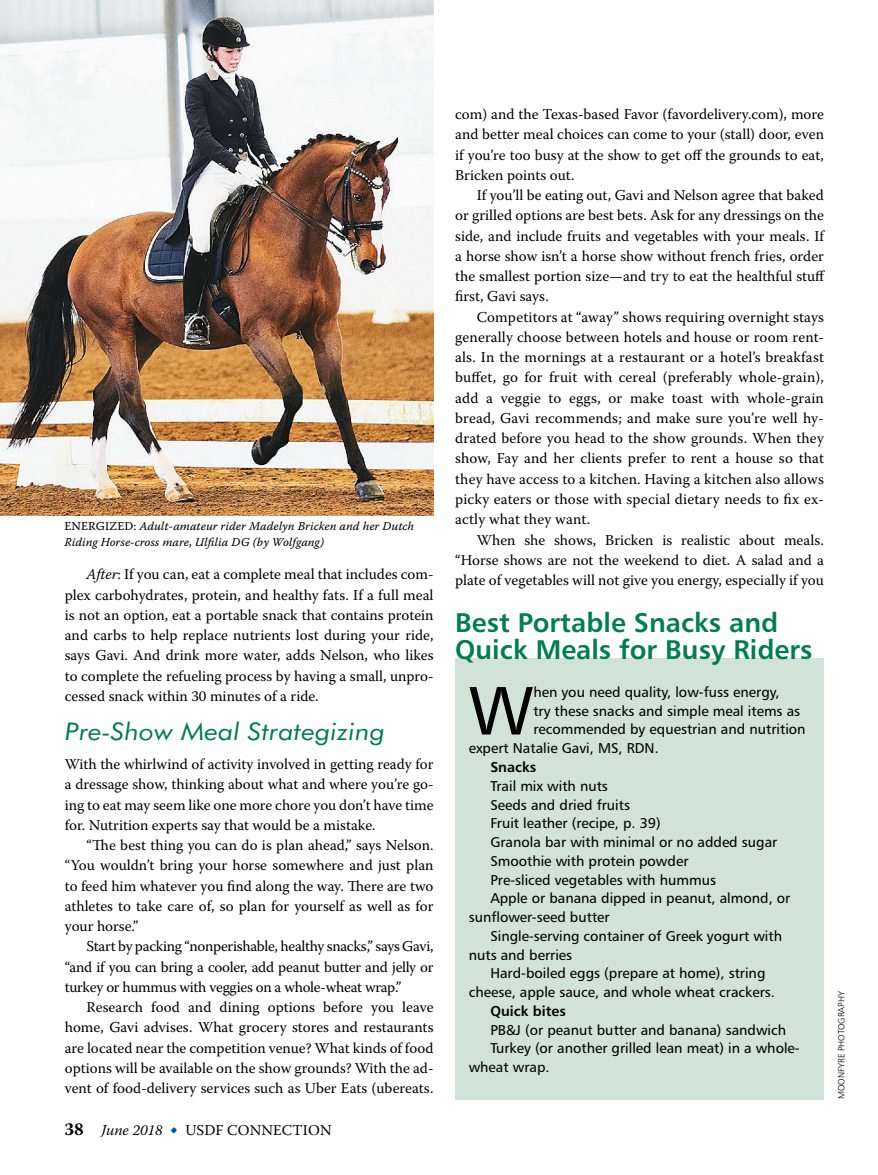
<style>
.page{position:relative;width:878px;height:1175px;background:#fff}
.page>*{position:absolute;margin:0;border:0;box-sizing:border-box;transform-origin:0 0}
.t1{font:68.25px "Humanist 777 BT Roman B";color:#000}
.t2{font:27px/27px "Humanist 777 BT Bold B";color:#007d53}
.t3{font:italic 24.3px "Futura BT";color:#007d53;scale:1.11 1}
.t4{font:15px/20.2px "Warnock Pro";color:#000;text-align:justify}
.t5{font:15px "Warnock Pro";letter-spacing:-.02em;color:#000}
.t6{font:14.25px "Humanist 777 BT Roman B";color:#000}
.t7{font:14.25px "Humanist 777 BT Bold B";color:#000}
.t8{font:12px/16.5px "Warnock Pro It Capt";color:#000}
.t9{font:9px "Humanist 777 BT Light B";color:#000}
.s1{font-family:"Warnock Pro Capt"}
.s2{font-style:italic}
.s3{font-weight:700;font-size:18px}
.s4{font-size:21px;color:#00599e}
</style>
<div class="page">
<img style="left:0;top:0;width:433px;height:515px">
<div style="left:455px;top:658px;width:369px;height:441px;background:#d1e3d9"></div>
<p class="t8" style="left:64px;top:518px;width:351px"><span class="s1">ENERGIZED:</span> Adult-amateur rider Madelyn Bricken and her Dutch<br>Riding Horse-cross mare, Ulfilia DG (by Wolfgang)</p>
<p class="t4" style="left:65px;top:565px;width:370px;text-indent:22px"><span class="s2">After</span>: if you can, eat a complete meal that includes com&shy;plex carbohydrates, protein, and healthy fats. if a full meal is not an option, eat a portable snack that contains protein and carbs to help replace nutrients lost during your ride, says Gavi. and drink more water, adds Nelson, who likes to complete the refueling process by having a small, unpro&shy;cessed snack within 30 minutes of a ride.</p>
<p class="t3" style="left:65px;top:716px;width:290px">Pre-Show Meal Strategizing</p>
<p class="t4" style="left:65px;top:755px;width:370px">With the whirlwind of activity involved in getting ready for</p>
<p class="t4" style="left:65px;top:775px;width:370px">a dressage show, thinking about what and where you’re go-</p>
<p class="t4" style="left:65px;top:796px;width:370px">ing to eat may seem like one more chore you don’t have time</p>
<p class="t4" style="left:65px;top:816px;width:312px">for. Nutrition experts say that would be a mistake.</p>
<p class="t4" style="left:86px;top:836px;width:348px">“The best thing you can do is plan ahead,” says Nelson.</p>
<p class="t4" style="left:65px;top:856px;width:370px">“you wouldn’t bring your horse somewhere and just plan</p>
<p class="t4" style="left:65px;top:877px;width:370px">to feed him whatever you find along the way. There are two</p>
<p class="t4" style="left:65px;top:897px;width:370px">athletes to take care of, so plan for yourself as well as for</p>
<p class="t4" style="left:65px;top:917px;width:75px">your horse.”</p>
<p class="t5" style="left:86px;top:940px;width:348px">Start by packing “nonperishable, healthy snacks,” says Gavi,</p>
<p class="t5" style="left:65px;top:961px;width:370px">“and if you can bring a cooler, add peanut butter and jelly or</p>
<p class="t5" style="left:65px;top:981px;width:338px">turkey or hummus with veggies on a whole-wheat wrap.”</p>
<p class="t4" style="left:86px;top:998px;width:348px">research food and dining options before you leave</p>
<p class="t4" style="left:65px;top:1018px;width:370px">home, Gavi advises. What grocery stores and restaurants</p>
<p class="t4" style="left:65px;top:1039px;width:370px">are located near the competition venue? What kinds of food</p>
<p class="t4" style="left:65px;top:1059px;width:370px">options will be available on the show grounds? With the ad-</p>
<p class="t4" style="left:65px;top:1079px;width:370px">vent of food-delivery services such as Uber eats (ubereats.</p>
<p class="t4" style="left:64px;top:1121px;width:268px"><span class="s3">38</span> <span class="s2">June 2018</span> <span class="s4">•</span> USDF CoNNeCtioN</p>
<p class="t4" style="left:455px;top:105px;width:370px">com) and the texas-based Favor (favordelivery.com), more</p>
<p class="t4" style="left:455px;top:126px;width:370px">and better meal choices can come to your (stall) door, even</p>
<p class="t4" style="left:455px;top:146px;width:370px">if you’re too busy at the show to get off the grounds to eat,</p>
<p class="t4" style="left:455px;top:166px;width:121px">Bricken points out.</p>
<p class="t4" style="left:477px;top:186px;width:348px">if you’ll be eating out, Gavi and Nelson agree that baked</p>
<p class="t4" style="left:455px;top:207px;width:370px">or grilled options are best bets. ask for any dressings on the</p>
<p class="t4" style="left:455px;top:227px;width:370px">side, and include fruits and vegetables with your meals. if</p>
<p class="t4" style="left:455px;top:247px;width:370px">a horse show isn’t a horse show without french fries, order</p>
<p class="t4" style="left:455px;top:267px;width:371px">the smallest portion size—and try to eat the healthful stuff</p>
<p class="t4" style="left:455px;top:288px;width:95px">first, Gavi says.</p>
<p class="t4" style="left:477px;top:308px;width:348px">Competitors at “away” shows requiring overnight stays</p>
<p class="t4" style="left:455px;top:328px;width:370px">generally choose between hotels and house or room rent-</p>
<p class="t4" style="left:455px;top:348px;width:370px">als. in the mornings at a restaurant or a hotel’s breakfast</p>
<p class="t4" style="left:455px;top:369px;width:370px">buffet, go for fruit with cereal (preferably whole-grain),</p>
<p class="t4" style="left:455px;top:389px;width:370px">add a veggie to eggs, or make toast with whole-grain</p>
<p class="t4" style="left:455px;top:409px;width:370px">bread, Gavi recommends; and make sure you’re well hy-</p>
<p class="t4" style="left:455px;top:429px;width:370px">drated before you head to the show grounds. When they</p>
<p class="t4" style="left:455px;top:450px;width:370px">show, Fay and her clients prefer to rent a house so that</p>
<p class="t4" style="left:455px;top:470px;width:370px">they have access to a kitchen. Having a kitchen also allows</p>
<p class="t4" style="left:455px;top:490px;width:370px">picky eaters or those with special dietary needs to fix ex-</p>
<p class="t4" style="left:455px;top:510px;width:137px">actly what they want.</p>
<p class="t4" style="left:477px;top:531px;width:348px">When she shows, Bricken is realistic about meals.</p>
<p class="t4" style="left:455px;top:551px;width:370px">“Horse shows are not the weekend to diet. a salad and a</p>
<p class="t4" style="left:455px;top:571px;width:370px">plate of vegetables will not give you energy, especially if you</p>
<p class="t2" style="left:455px;top:611px;width:358px">Best Portable snacks and<br>Quick Meals for Busy riders</p>
<p class="t1" style="left:468px;top:683px;width:66px">W</p>
<p class="t6" style="left:533px;top:686px;width:248px">hen you need quality, low-fuss energy,</p>
<p class="t6" style="left:533px;top:705px;width:268px">try these snacks and simple meal items as</p>
<p class="t6" style="left:533px;top:724px;width:274px">recommended by equestrian and nutrition</p>
<p class="t6" style="left:468px;top:742px;width:191px">expert Natalie Gavi, MS, RDN.</p>
<p class="t7" style="left:490px;top:761px;width:48px">snacks</p>
<p class="t6" style="left:490px;top:780px;width:119px">Trail mix with nuts</p>
<p class="t6" style="left:490px;top:799px;width:141px">Seeds and dried fruits</p>
<p class="t6" style="left:490px;top:817px;width:172px">Fruit leather (recipe, p. 39)</p>
<p class="t6" style="left:490px;top:836px;width:288px">Granola bar with minimal or no added sugar</p>
<p class="t6" style="left:490px;top:855px;width:200px">Smoothie with protein powder</p>
<p class="t6" style="left:490px;top:874px;width:227px">Pre-sliced vegetables with hummus</p>
<p class="t6" style="left:490px;top:892px;width:301px">Apple or banana dipped in peanut, almond, or</p>
<p class="t6" style="left:468px;top:911px;width:142px">sunflower-seed butter</p>
<p class="t6" style="left:490px;top:930px;width:293px">Single-serving container of Greek yogurt with</p>
<p class="t6" style="left:468px;top:949px;width:105px">nuts and berries</p>
<p class="t6" style="left:490px;top:967px;width:276px">Hard-boiled eggs (prepare at home), string</p>
<p class="t6" style="left:468px;top:986px;width:308px">cheese, apple sauce, and whole wheat crackers.</p>
<p class="t7" style="left:490px;top:1005px;width:77px">Quick bites</p>
<p class="t6" style="left:490px;top:1024px;width:297px">PB&amp;J (or peanut butter and banana) sandwich</p>
<p class="t6" style="left:490px;top:1042px;width:311px">Turkey (or another grilled lean meat) in a whole-</p>
<p class="t6" style="left:468px;top:1061px;width:82px">wheat wrap.</p>
<p class="t9" style="left:837px;top:1099px;width:110px;rotate:-90deg">MOONFYRE PHOTOGRAPHY</p>
</div>
